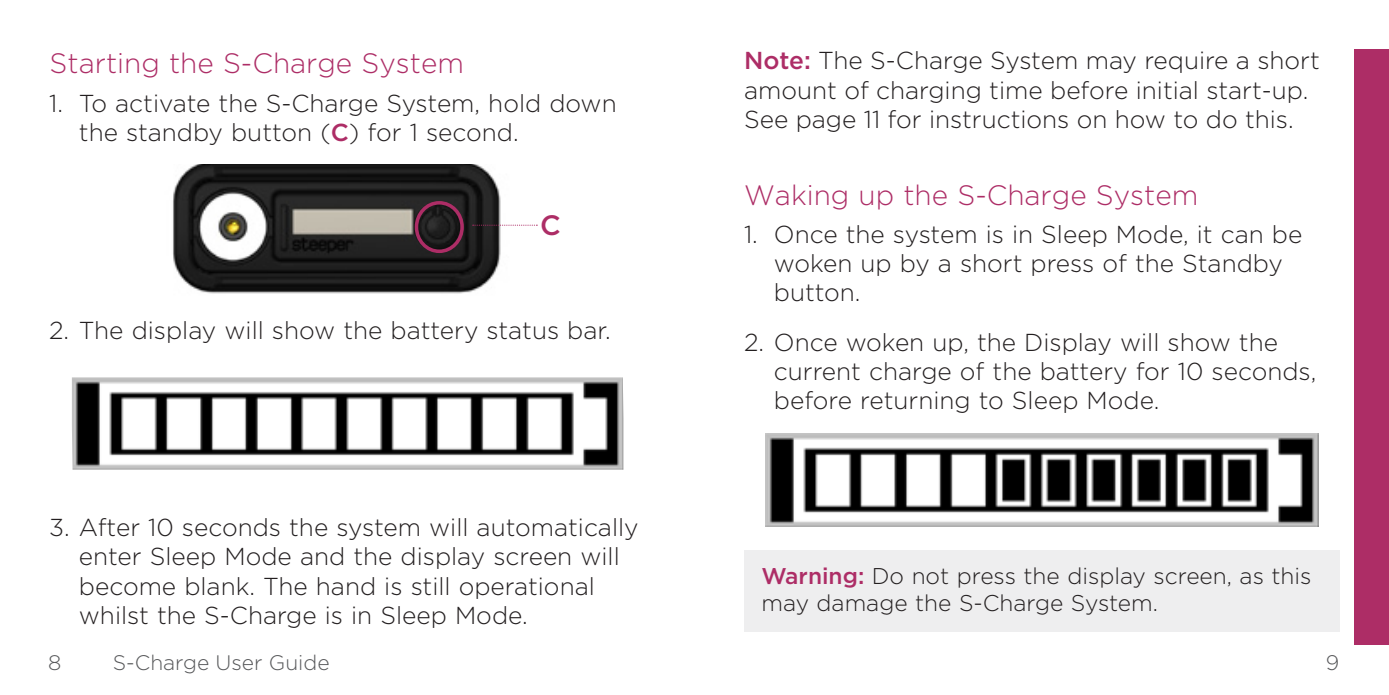
<style>
.page{position:relative;width:1389px;height:695px;background:#fff}
.page>*{position:absolute;margin:0;border:0;box-sizing:border-box;transform-origin:0 0}
.Product_Page_Body_te{font:300 28px "Gotham";color:#ad2d66}
.Product_Page_Body_te-2{font:500 28px "Gotham";color:#ad2d66}
.t1{font:300 24.5px/29.4px "Gotham";color:#231f20}
.Product_Page_Body_te-3{font:300 22.75px/27.3px "Gotham";color:#231f20}
.t2{font:300 21px "Gotham";color:#57585a}
.s1{font-weight:500;color:#ad2d66}
</style>
<div class="page">
<div style="left:1354px;top:50px;width:35px;height:595px;background:#ad2d66"></div>
<div style="left:744px;top:550px;width:595px;height:81px;background:#eeeeef"></div>
<img style="left:72px;top:377px;width:551px;height:92px">
<img style="left:173px;top:164px;width:328px;height:130px">
<svg style="left:473px;top:224px;width:64px;height:2px"></svg>
<div style="left:415px;top:201px;width:49px;height:52px;border:4px solid #ad2d66;border-radius:50%"></div>
<img style="left:765px;top:433px;width:553px;height:93px">
<p class="Product_Page_Body_te" style="left:50px;top:45px;width:416px">Starting the S-Charge System</p>
<p class="t1" style="left:79px;top:88px;width:539px;text-indent:-30px">1. To activate the S-Charge System, hold down the standby button (<span class="s1">C</span>) for 1 second.</p>
<p class="Product_Page_Body_te-2" style="left:540px;top:206px;width:22px">C</p>
<p class="t1" style="left:49px;top:315px;width:563px">2. The display will show the battery status bar.</p>
<p class="t1" style="left:79px;top:512px;width:561px;text-indent:-30px">3. After 10 seconds the system will automatically enter Sleep Mode and the display screen will become blank. The hand is still operational whilst the S-Charge is in Sleep Mode.</p>
<p class="t1" style="left:744px;top:45px;width:577px"><span class="s1">Note:</span> The S-Charge System may require a short amount of charging time before initial start-up.<br>See page 11 for instructions on how to do this.</p>
<p class="Product_Page_Body_te" style="left:744px;top:177px;width:456px">Waking up the S-Charge System</p>
<p class="t1" style="left:774px;top:218px;width:530px;text-indent:-30px">1. Once the system is in Sleep Mode, it can be woken up by a short press of the Standby button.</p>
<p class="t1" style="left:774px;top:326px;width:544px;text-indent:-30px">2. Once woken up, the Display will show the current charge of the battery for 10 seconds, before returning to Sleep Mode.</p>
<p class="Product_Page_Body_te-3" style="left:761px;top:561px;width:552px"><span class="s1">Warning:</span> Do not press the display screen, as this may damage the S-Charge System.</p>
<p class="t2" style="left:48px;top:649px;width:15px">8</p>
<p class="t2" style="left:113px;top:649px;width:218px">S-Charge User Guide</p>
<p class="t2" style="left:1326px;top:649px;width:15px">9</p>
</div>
